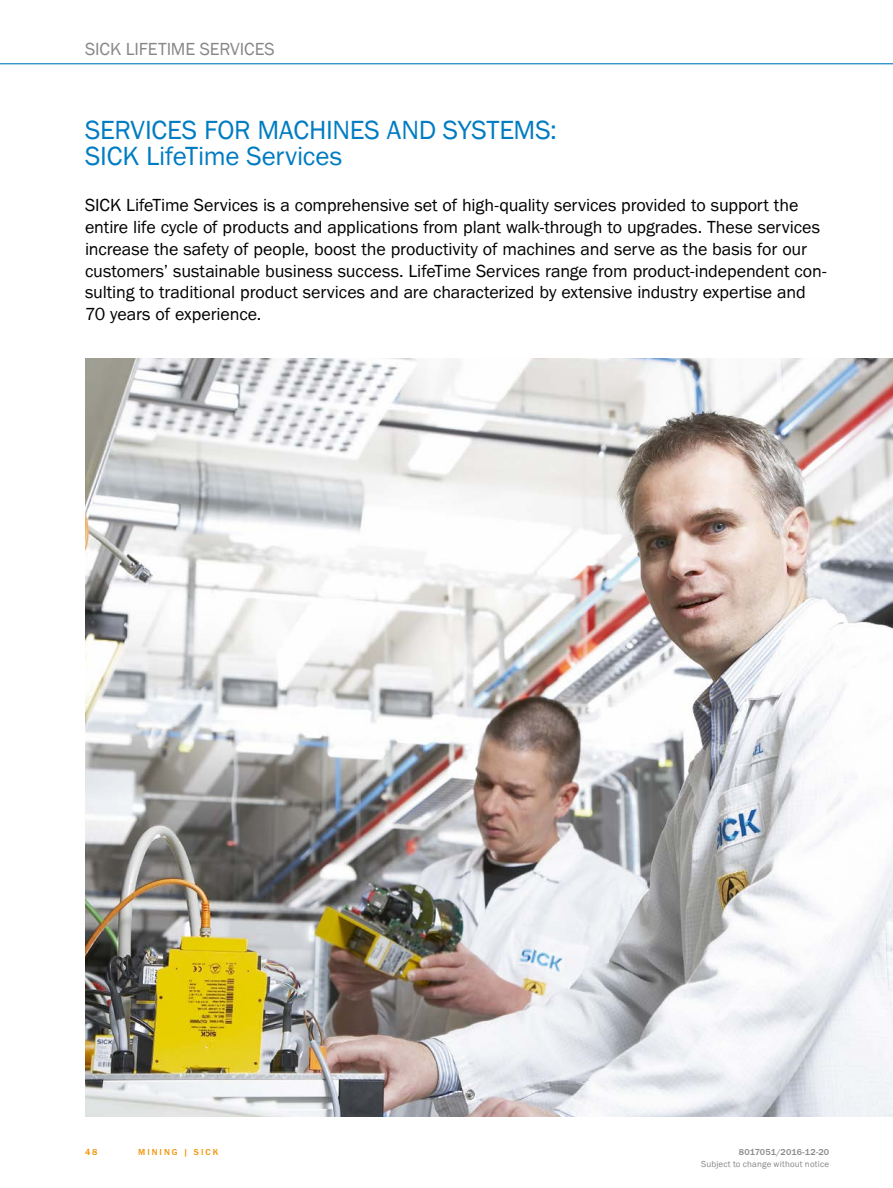
<style>
.page{position:relative;width:893px;height:1188px;background:#fff}
.page>*{position:absolute;margin:0;border:0;box-sizing:border-box;transform-origin:0 0}
.t1{font:27px/25.5px "SICK Franklin";letter-spacing:-.01em;color:#007cc2}
.t2{font:18px/21.8px "SICK Franklin";letter-spacing:-.005em;color:#000}
.t3{font:18px "SICK Franklin";letter-spacing:-.005em;color:#878787}
.t4{font:9px "SICK Franklin";letter-spacing:.02em;color:#878787}
.t5{font:500 9px "SICK Franklin";letter-spacing:.015em;color:#878787}
.t6{font:500 9px "SICK Franklin";letter-spacing:.225em;color:#f39200}
</style>
<div class="page">
<hr style="left:0;top:63px;width:893px;height:1px;background:#007cc2">
<img style="left:85px;top:359px;width:808px;height:758px">
<p class="t3" style="left:85px;top:38px;width:191px">SICK LIFETIME SERVICES</p>
<h1 class="t1" style="left:85px;top:118px;width:473px">SERVICES FOR MACHINES AND SYSTEMS:<br>SICK LifeTime Services</h1>
<p class="t2" style="left:85px;top:195px;width:743px">SICK LifeTime Services is a comprehensive set of high-quality services provided to support the entire life cycle of products and applications from plant walk-through to upgrades. These services increase the safety of people, boost the productivity of machines and serve as the basis for our customers’ sustainable business success. LifeTime Services range from product-independent con&shy;sulting to traditional product services and are characterized by extensive industry expertise and 70 years of experience.</p>
<p class="t6" style="left:85px;top:1146px;width:14px">48</p>
<p class="t6" style="left:138px;top:1146px;width:82px">Mi ni ng | SICK</p>
<p class="t5" style="left:739px;top:1146px;width:92px">8017051/2016-12-20</p>
<p class="t4" style="left:701px;top:1159px;width:130px">Subject to change without notice</p>
</div>
